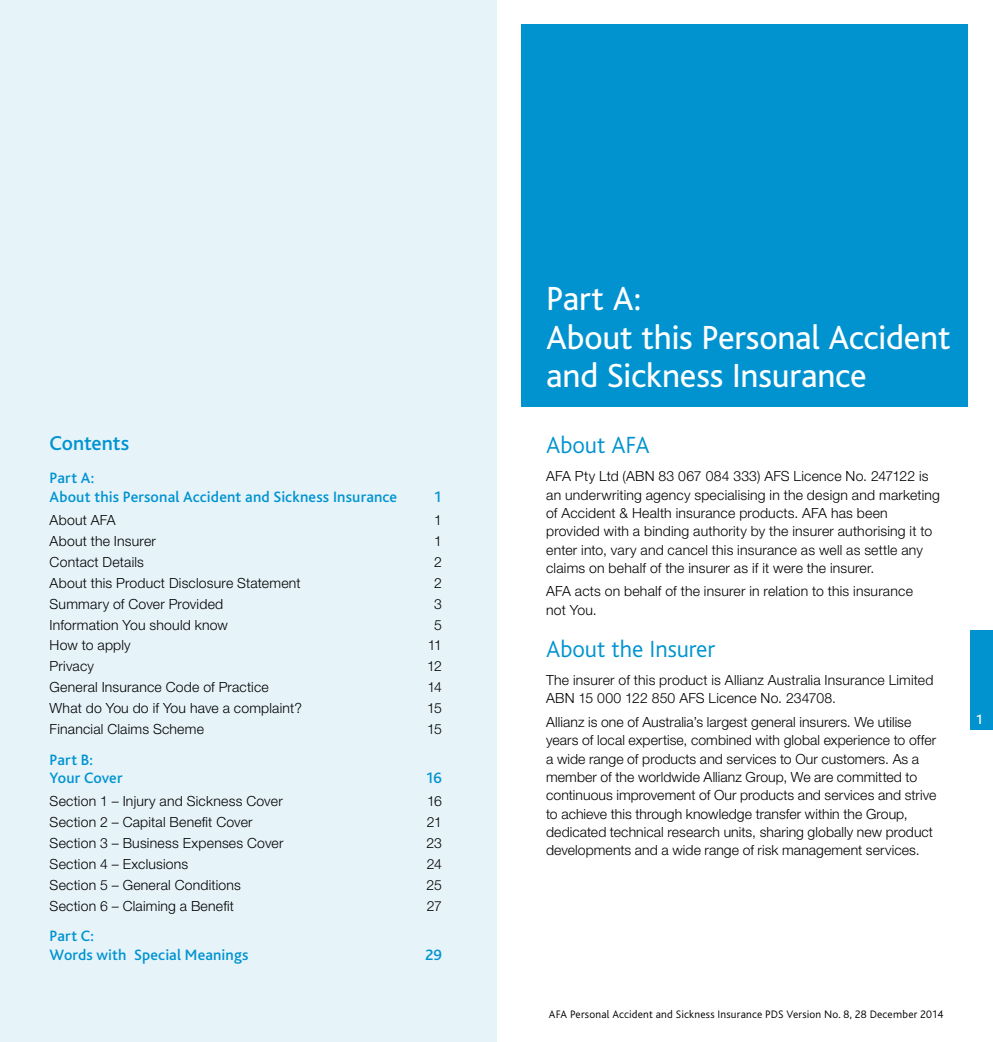
<style>
.page{position:relative;width:993px;height:1042px;background:#fff}
.page>*{position:absolute;margin:0;border:0;box-sizing:border-box;transform-origin:0 0}
.t1{font:35px/38.5px "Bliss";letter-spacing:-.005em;color:#fff}
.t2{font:300 24.5px "Bliss";letter-spacing:-.005em;color:#0093d0}
.t3{font:500 21px "Bliss";letter-spacing:-.005em;color:#0093d0}
.t4{font:500 15.75px/18.4px "Bliss";letter-spacing:.01em;color:#0093d0}
.t5{font:300 14px/18.4px "Helvetica Neue";letter-spacing:.01em;color:#000}
.t6{font:500 14px "Bliss";color:#fff}
.t7{font:300 11.38px "Bliss";letter-spacing:.02em;color:#000}
</style>
<div class="page">
<div style="left:970px;top:630px;width:22px;height:99px;background:#0093d0"></div>
<div style="left:521px;top:25px;width:446px;height:382px;background:#0093d0"></div>
<div style="left:0;top:0;width:496px;height:1042px;background:#e6f4fa"></div>
<h3 class="t3" style="left:50px;top:432px;width:81px">Contents</h3>
<p class="t4" style="left:50px;top:469px;width:349px">Part A:<br>About this Personal Accident and Sickness Insurance</p>
<p class="t4" style="left:433px;top:488px;width:10px">1</p>
<p class="t5" style="left:50px;top:511px;width:68px">About AFA</p>
<p class="t5" style="left:434px;top:511px;width:9px">1</p>
<p class="t5" style="left:50px;top:531px;width:108px">About the Insurer</p>
<p class="t5" style="left:434px;top:531px;width:9px">1</p>
<p class="t5" style="left:50px;top:552px;width:96px">Contact Details</p>
<p class="t5" style="left:434px;top:552px;width:9px">2</p>
<p class="t5" style="left:50px;top:573px;width:252px">About this Product Disclosure Statement</p>
<p class="t5" style="left:434px;top:573px;width:9px">2</p>
<p class="t5" style="left:50px;top:594px;width:175px">Summary of Cover Provided</p>
<p class="t5" style="left:434px;top:594px;width:9px">3</p>
<p class="t5" style="left:50px;top:615px;width:180px">Information You should know</p>
<p class="t5" style="left:434px;top:615px;width:9px">5</p>
<p class="t5" style="left:50px;top:636px;width:83px">How to apply</p>
<p class="t5" style="left:427px;top:636px;width:16px">11</p>
<p class="t5" style="left:50px;top:657px;width:46px">Privacy</p>
<p class="t5" style="left:427px;top:657px;width:16px">12</p>
<p class="t5" style="left:50px;top:677px;width:221px">General Insurance Code of Practice</p>
<p class="t5" style="left:427px;top:677px;width:16px">14</p>
<p class="t5" style="left:50px;top:698px;width:254px">What do You do if You have a complaint?</p>
<p class="t5" style="left:427px;top:698px;width:16px">15</p>
<p class="t5" style="left:50px;top:719px;width:156px">Financial Claims Scheme</p>
<p class="t5" style="left:427px;top:719px;width:16px">15</p>
<p class="t4" style="left:50px;top:750px;width:74px">Part B:<br>Your Cover</p>
<p class="t4" style="left:425px;top:769px;width:18px">16</p>
<p class="t5" style="left:50px;top:792px;width:234px">Section 1 – Injury and Sickness Cover</p>
<p class="t5" style="left:427px;top:792px;width:16px">16</p>
<p class="t5" style="left:50px;top:812px;width:204px">Section 2 – Capital Benefit Cover</p>
<p class="t5" style="left:426px;top:812px;width:17px">21</p>
<p class="t5" style="left:50px;top:833px;width:235px">Section 3 – Business Expenses Cover</p>
<p class="t5" style="left:426px;top:833px;width:17px">23</p>
<p class="t5" style="left:50px;top:854px;width:140px">Section 4 – Exclusions</p>
<p class="t5" style="left:427px;top:854px;width:16px">24</p>
<p class="t5" style="left:50px;top:875px;width:193px">Section 5 – General Conditions</p>
<p class="t5" style="left:426px;top:875px;width:17px">25</p>
<p class="t5" style="left:50px;top:896px;width:186px">Section 6 – Claiming a Benefit</p>
<p class="t5" style="left:426px;top:896px;width:17px">27</p>
<p class="t4" style="left:50px;top:927px;width:200px">Part C:<br>Words with Special Meanings</p>
<p class="t4" style="left:425px;top:946px;width:18px">29</p>
<h1 class="t1" style="left:546px;top:280px;width:405px">Part A:<br>About this Personal Accident and Sickness Insurance</h1>
<h2 class="t2" style="left:546px;top:432px;width:105px">About AFA</h2>
<p class="t5" style="left:546px;top:467px;width:395px">AFA Pty Ltd (ABN 83 067 084 333) AFS Licence No. 247122 is an underwriting agency specialising in the design and marketing of Accident &amp; Health insurance products. AFA has been provided with a binding authority by the insurer authorising it to enter into, vary and cancel this insurance as well as settle any claims on behalf of the insurer as if it were the insurer.</p>
<p class="t5" style="left:546px;top:582px;width:368px">AFA acts on behalf of the insurer in relation to this insurance not You.</p>
<h2 class="t2" style="left:546px;top:636px;width:170px">About the Insurer</h2>
<p class="t5" style="left:546px;top:670px;width:389px">The insurer of this product is Allianz Australia Insurance Limited<br>ABN 15 000 122 850 AFS Licence No. 234708.</p>
<p class="t5" style="left:546px;top:712px;width:391px">Allianz is one of Australia’s largest general insurers. We utilise years of local expertise, combined with global experience to offer a wide range of products and services to Our customers. As a member of the worldwide Allianz Group, We are committed to continuous improvement of Our products and services and strive to achieve this through knowledge transfer within the Group, dedicated technical research units, sharing globally new product developments and a wide range of risk management services.</p>
<p class="t6" style="left:975px;top:712px;width:9px">1</p>
<p class="t7" style="left:548px;top:1008px;width:396px">AFA Personal Accident and Sickness Insurance PDS Version No. 8, 28 December 2014</p>
</div>
